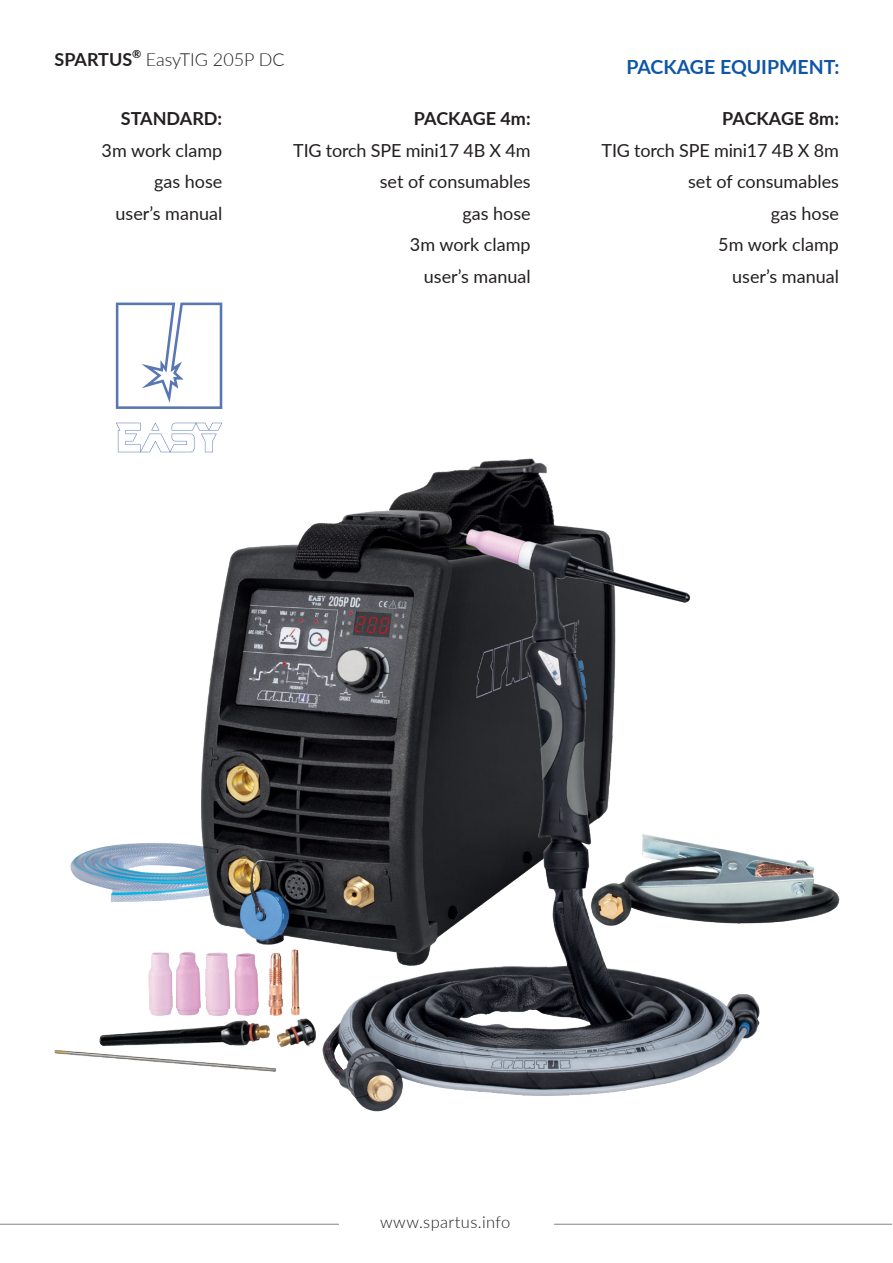
<style>
.page{position:relative;width:893px;height:1263px;background:#fff}
.page>*{position:absolute;margin:0;border:0;box-sizing:border-box;transform-origin:0 0}
.t1{font:700 19.5px "Lato";color:#1055a6}
.t2{font:18px/31.5px "Lato";color:#231f20;text-align:right}
.t3{font:700 18px "Lato";color:#231f20}
.t4{font:300 18px "Lato";color:#231f20}
.t5{font:300 16.5px "Lato";letter-spacing:.025em;color:#231f20}
.t6{font:700 11.25px "Lato";color:#231f20}
</style>
<div class="page">
<svg style="left:116px;top:302px;width:106px;height:107px"></svg>
<svg style="left:116px;top:422px;width:106px;height:30px"></svg>
<hr style="left:0;top:1224px;width:339px;height:1px;background:#808285">
<hr style="left:554px;top:1224px;width:338px;height:1px;background:#808285">
<img style="left:70px;top:843px;width:126px;height:59px">
<img style="left:196px;top:435px;width:354px;height:510px">
<img style="left:785px;top:860px;width:55px;height:62px">
<img style="left:276px;top:497px;width:509px;height:615px">
<img style="left:54px;top:949px;width:261px;height:123px">
<p class="t3" style="left:54px;top:46px;width:79px">SPARTUS</p>
<p class="t6" style="left:132px;top:45px;width:11px">®</p>
<p class="t4" style="left:146px;top:47px;width:140px">EasyTIG 205P DC</p>
<p class="t3" style="left:121px;top:105px;width:103px">STANDARD:</p>
<p class="t2" style="left:102px;top:133px;width:122px">3m work clamp gas hose<br>user’s manual</p>
<p class="t3" style="left:414px;top:105px;width:118px">PACKAGE 4m:</p>
<p class="t2" style="left:293px;top:133px;width:239px">TIG torch SPE mini17 4B X 4m set of consumables<br>gas hose<br>3m work clamp<br>user’s manual</p>
<p class="t1" style="left:626px;top:53px;width:215px">PACKAGE EQUIPMENT:</p>
<p class="t3" style="left:722px;top:105px;width:118px">PACKAGE 8m:</p>
<p class="t2" style="left:602px;top:133px;width:239px">TIG torch SPE mini17 4B X 8m set of consumables<br>gas hose<br>5m work clamp<br>user’s manual</p>
<p class="t5" style="left:380px;top:1210px;width:132px">www.spartus.info</p>
</div>
